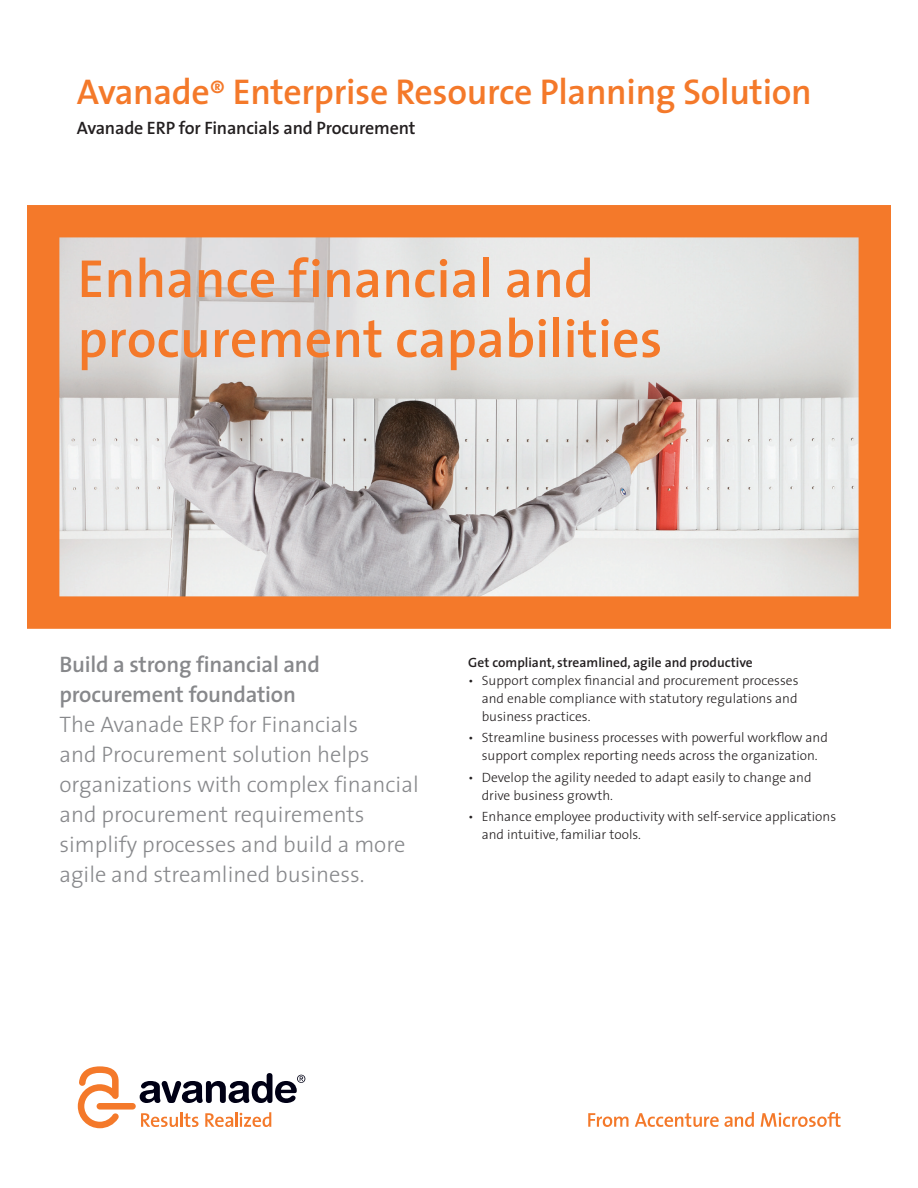
<style>
.page{position:relative;width:918px;height:1188px;background:#fff}
.page>*{position:absolute;margin:0;border:0;box-sizing:border-box;transform-origin:0 0}
.Spread_Header_36pt{font:600 54px/60px "The Sans";color:#f4792a}
.Cover_Heading_24pt{font:600 36px "The Sans";letter-spacing:-.01em;color:#f4792a}
.t1{font:300 22.5px/30px "The Sans";color:#87888b}
.t2{font:600 22.5px/30px "The Sans";letter-spacing:-.01em;color:#87888b}
.Cover_Heading_24pt-2{font:600 18px "The Sans";letter-spacing:-.01em;color:#231f20}
.Body_Bullets_9pt{font:300 13.5px/18px "The Sans";color:#231f20}
.Body_9pt{font:600 13.5px "The Sans";color:#231f20}
.s1{font-size:28.5px}
</style>
<div class="page">
<svg style="left:27px;top:205px;width:864px;height:424px;background:#ddc0ae"></svg>
<svg style="left:588px;top:1113px;width:41px;height:14px"></svg>
<svg style="left:635px;top:1112px;width:119px;height:15px"></svg>
<svg style="left:761px;top:1112px;width:80px;height:15px"></svg>
<svg style="left:140px;top:1073px;width:165px;height:30px"></svg>
<div style="left:97px;top:1103px;width:39px;height:7px;background:#f4792a;border-radius:3px"></div>
<svg style="left:78px;top:1066px;width:41px;height:62px"></svg>
<svg style="left:141px;top:1112px;width:58px;height:15px"></svg>
<svg style="left:205px;top:1112px;width:66px;height:15px"></svg>
<p class="Cover_Heading_24pt" style="left:77px;top:69px;width:737px">Avanade<span class="s1">®</span> Enterprise Resource Planning Solution</p>
<p class="Cover_Heading_24pt-2" style="left:77px;top:116px;width:340px">Avanade ERP for Financials and Procurement</p>
<p class="Spread_Header_36pt" style="left:78px;top:249px;width:586px">Enhance financial and procurement capabilities</p>
<p class="t2" style="left:59px;top:649px;width:262px">Build a strong financial and procurement foundation</p>
<p class="t1" style="left:59px;top:709px;width:361px">The Avanade ERP for Financials<br>and Procurement solution helps organizations with complex financial and procurement requirements simplify processes and build a more agile and streamlined business.</p>
<p class="Body_9pt" style="left:468px;top:653px;width:286px">Get compliant, streamlined, agile and productive</p>
<p class="Body_Bullets_9pt" style="left:482px;top:671px;width:318px;text-align:justify;text-indent:-14px">• Support complex financial and procurement processes and enable compliance with statutory regulations and business practices.</p>
<p class="Body_Bullets_9pt" style="left:468px;top:729px;width:361px;text-align:center">• Streamline business processes with powerful workflow and support complex reporting needs across the organization.</p>
<p class="Body_Bullets_9pt" style="left:482px;top:768px;width:331px;text-indent:-14px">• Develop the agility needed to adapt easily to change and drive business growth.</p>
<p class="Body_Bullets_9pt" style="left:482px;top:808px;width:356px;text-indent:-14px">• Enhance employee productivity with self-service applications and intuitive, familiar tools.</p>
</div>
